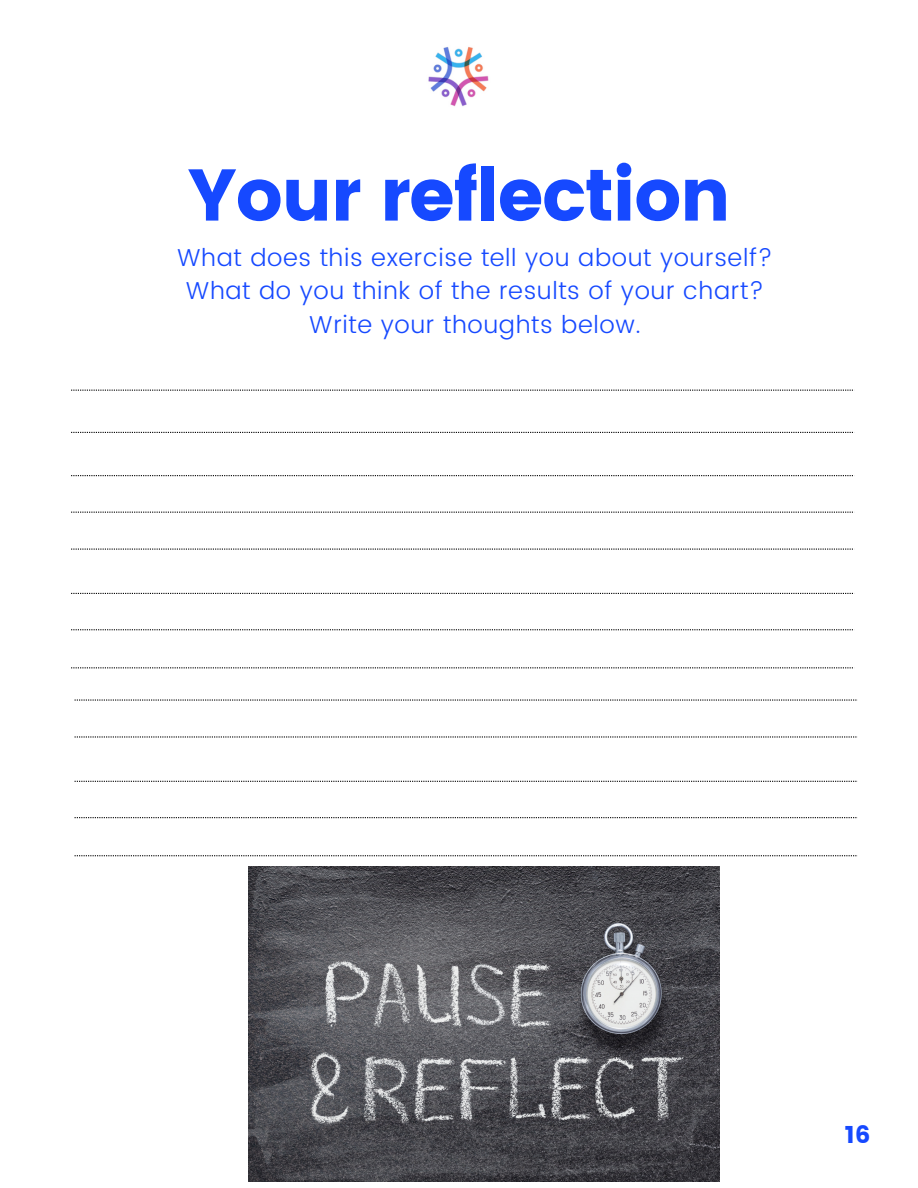
<style>
.page{position:relative;width:918px;height:1188px;background:#fff}
.page>*{position:absolute;margin:0;border:0;box-sizing:border-box;transform-origin:0 0}
.t1{font:73.05px "Poppins";letter-spacing:-.025em;color:#1649ff}
.t2{font:300 24.45px "Poppins";letter-spacing:.025em;color:#1649ff}
.t3{font:24px "Poppins";color:#1649ff}
</style>
<div class="page">
<svg style="left:71px;top:475px;width:782px;height:1px"></svg>
<svg style="left:71px;top:432px;width:782px;height:1px"></svg>
<svg style="left:71px;top:390px;width:782px;height:1px"></svg>
<svg style="left:71px;top:512px;width:782px;height:1px"></svg>
<svg style="left:71px;top:549px;width:782px;height:1px"></svg>
<svg style="left:71px;top:667px;width:782px;height:1px"></svg>
<svg style="left:71px;top:593px;width:782px;height:1px"></svg>
<svg style="left:71px;top:629px;width:782px;height:1px"></svg>
<img style="left:249px;top:866px;width:471px;height:315px">
<img style="left:428px;top:47px;width:61px;height:60px">
<svg style="left:75px;top:699px;width:783px;height:2px;background:#b6b6b6"></svg>
<svg style="left:75px;top:736px;width:783px;height:2px;background:#b6b6b6"></svg>
<svg style="left:75px;top:855px;width:783px;height:1px"></svg>
<svg style="left:75px;top:781px;width:783px;height:1px"></svg>
<svg style="left:75px;top:817px;width:783px;height:1px"></svg>
<p class="t1" style="left:187px;top:153px;width:545px">Your reflection</p>
<p class="t2" style="left:177px;top:243px;width:597px">What does this exercise tell you about yourself?</p>
<p class="t2" style="left:186px;top:277px;width:580px">What do you think of the results of your chart?</p>
<p class="t2" style="left:309px;top:310px;width:333px">Write your thoughts below.</p>
<p class="t3" style="left:845px;top:1121px;width:27px">16</p>
</div>
